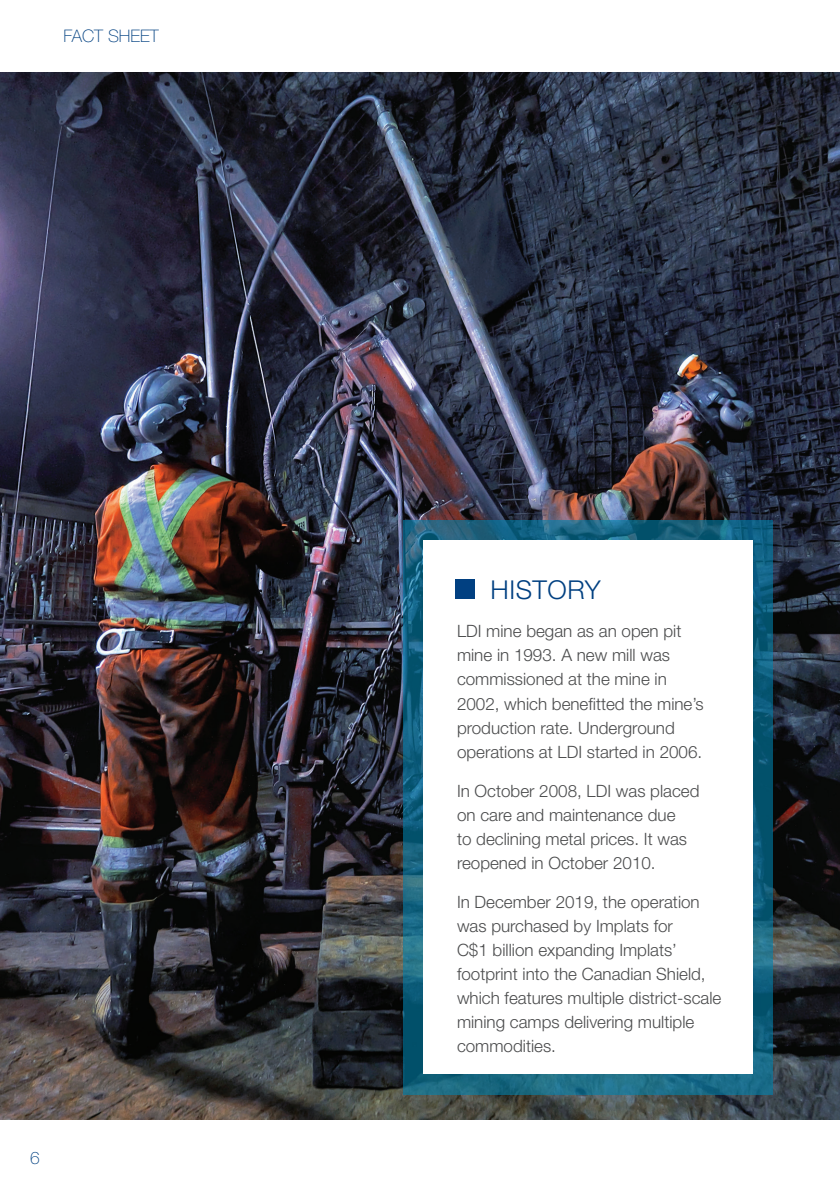
<style>
.page{position:relative;width:840px;height:1191px;background:#fff}
.page>*{position:absolute;margin:0;border:0;box-sizing:border-box;transform-origin:0 0}
.t1{font:300 26px "Helvetica Neue LT Std";letter-spacing:.02em;color:#014081}
.t2{font:100 17.2px "Helvetica Neue LT Std";color:#014081}
.t3{font:300 17px/24px "Helvetica Neue LT Std";color:#4b4c4d}
</style>
<div class="page">
<img style="left:0;top:73px;width:839px;height:1046px">
<svg style="left:403px;top:520px;width:369px;height:574px;background:#176480"></svg>
<div style="left:423px;top:540px;width:329px;height:534px;background:#fff"></div>
<div style="left:454px;top:578px;width:20px;height:20px;background:#014081"></div>
<p class="t2" style="left:64px;top:26px;width:97px">FACT SHEET</p>
<p class="t2" style="left:30px;top:1147px;width:11px">6</p>
<h1 class="t1" style="left:490px;top:573px;width:112px">HISTORY</h1>
<p class="t3" style="left:456px;top:619px;width:248px">LDI mine began as an open pit mine in 1993. A new mill was commissioned at the mine in<br>2002, which benefitted the mine’s production rate. Underground operations at LDI started in 2006.</p>
<p class="t3" style="left:456px;top:778px;width:244px">In October 2008, LDI was placed on care and maintenance due<br>to declining metal prices. It was reopened in October 2010.</p>
<p class="t3" style="left:456px;top:889px;width:266px">In December 2019, the operation was purchased by Implats for<br>C$1 billion expanding Implats’ footprint into the Canadian Shield, which features multiple district-scale mining camps delivering multiple commodities.</p>
</div>
